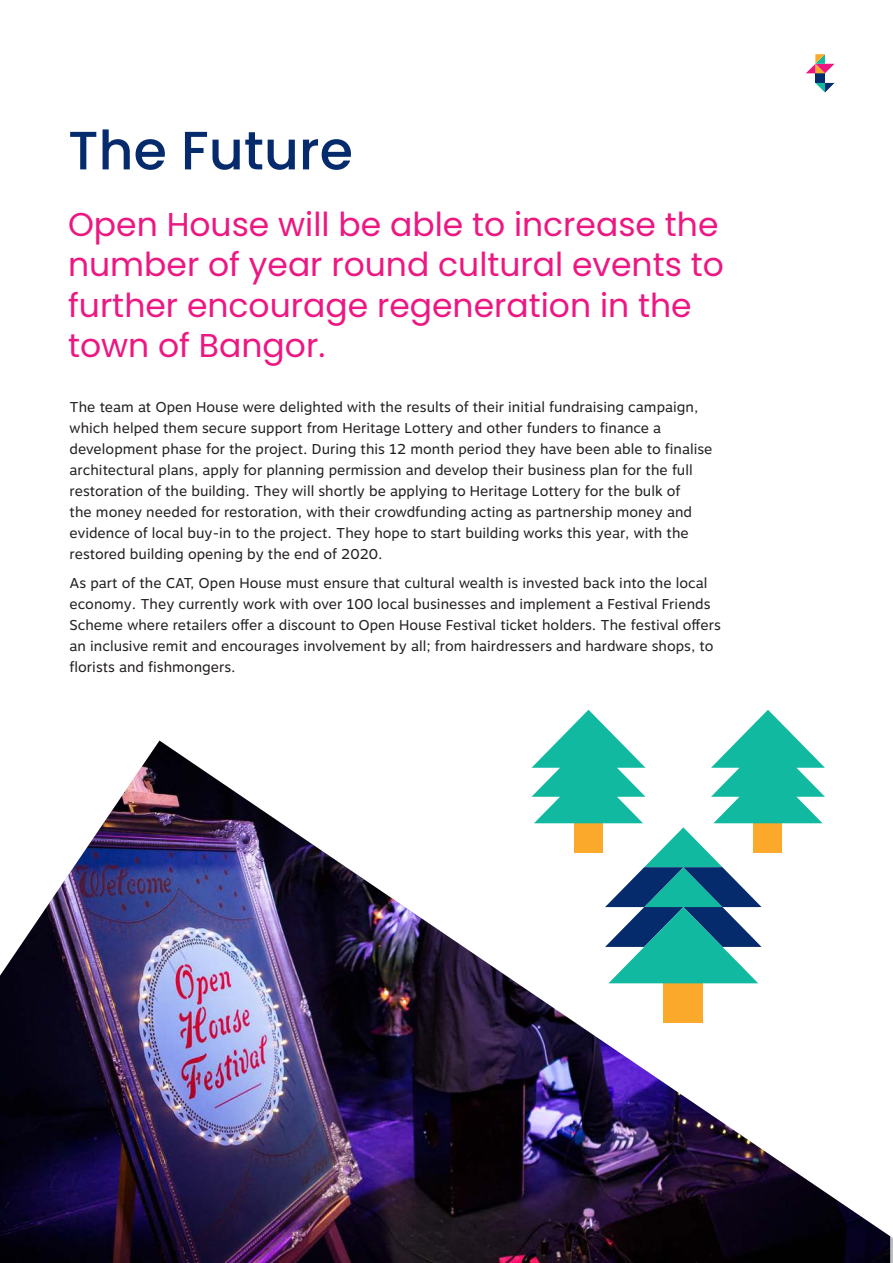
<style>
.page{position:relative;width:893px;height:1263px;background:#fff}
.page>*{position:absolute;margin:0;border:0;box-sizing:border-box;transform-origin:0 0}
.t1{font:500 54px "Poppins";color:#052b6c}
.t2{font:33px/40.5px "Poppins";color:#ed1782}
.t3{font:14.25px/21px "Motiva Sans";color:#231f20}
</style>
<div class="page">
<svg style="left:558px;top:710px;width:241px;height:31px"></svg>
<div style="left:815px;top:73px;width:10px;height:10px;background:#052b6c"></div>
<svg style="left:815px;top:83px;width:19px;height:9px"></svg>
<svg style="left:806px;top:54px;width:28px;height:19px"></svg>
<img style="left:0;top:741px;width:890px;height:522px">
<h1 class="t1" style="left:68px;top:119px;width:286px">The Future</h1>
<h2 class="t2" style="left:68px;top:204px;width:657px">Open House will be able to increase the number of year round cultural events to further encourage regeneration in the town of Bangor.</h2>
<p class="t3" style="left:70px;top:396px;width:644px">The team at Open House were delighted with the results of their initial fundraising campaign, which helped them secure support from Heritage Lottery and other funders to finance a development phase for the project. During this 12 month period they have been able to finalise architectural plans, apply for planning permission and develop their business plan for the full restoration of the building. They will shortly be applying to Heritage Lottery for the bulk of<br>the money needed for restoration, with their crowdfunding acting as partnership money and evidence of local buy-in to the project. They hope to start building works this year, with the restored building opening by the end of 2020.</p>
<p class="t3" style="left:70px;top:573px;width:653px">As part of the CAT, Open House must ensure that cultural wealth is invested back into the local economy. They currently work with over 100 local businesses and implement a Festival Friends Scheme where retailers offer a discount to Open House Festival ticket holders. The festival offers an inclusive remit and encourages involvement by all; from hairdressers and hardware shops, to florists and fishmongers.</p>
</div>
